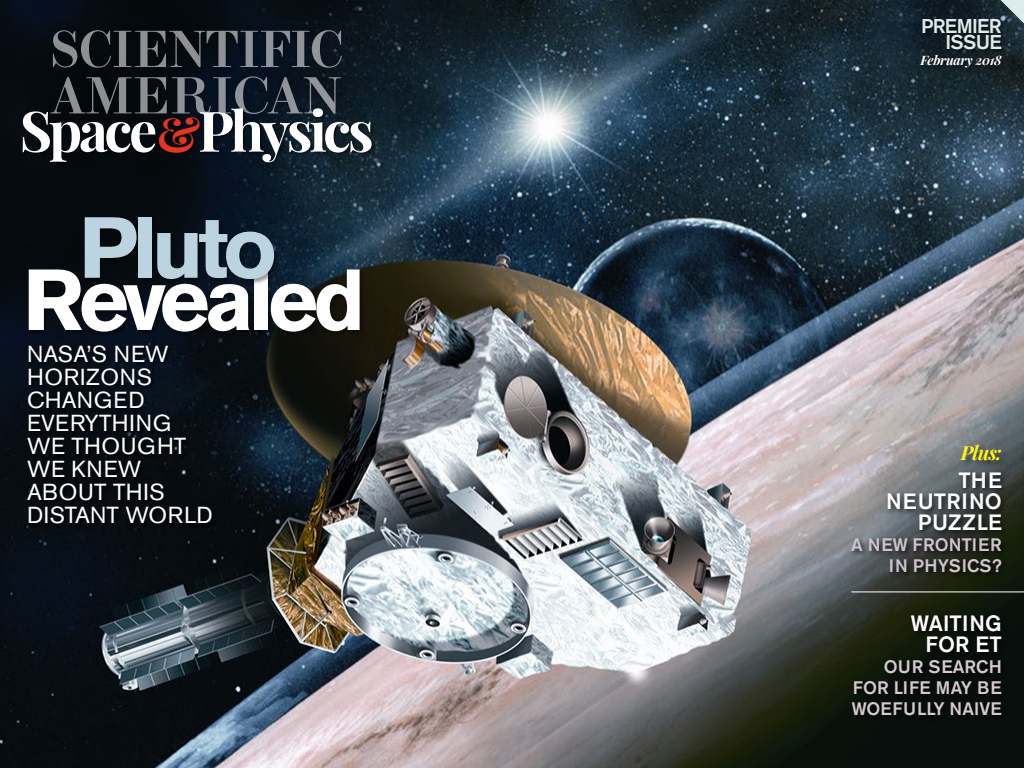
<style>
.page{position:relative;width:1024px;height:768px;background:#fff}
.page>*{position:absolute;margin:0;border:0;box-sizing:border-box;transform-origin:0 0}
.t1{font:700 85.7px "Akzidenz Grotesk BE";letter-spacing:-.06em;color:#fff}
.t2{font:700 85.7px "Akzidenz Grotesk BE";letter-spacing:-.065em;color:#bcd4df}
.t3{font:700 56px "Playfair Display";letter-spacing:-.06em;color:#fff}
.t4{font:23px/23px "Akzidenz Grotesk BE";letter-spacing:.025em;color:#fff}
.t5{font:500 22px/21px "Akzidenz Grotesk BE";letter-spacing:.035em;color:#fff;text-align:right}
.t6{font:500 22px/21px "Akzidenz Grotesk BE";letter-spacing:.005em;color:#fff;text-align:right}
.t7{font:500 19.8px/16.5px "Akzidenz Grotesk BE";letter-spacing:-.035em;color:#ddebec;text-align:right}
.t8{font:italic 700 19.5px "Playfair Display";color:#fff218}
.t9{font:500 18px/21px "Akzidenz Grotesk BE";letter-spacing:.005em;color:#d5c9cd;text-align:justify}
.t10{font:500 18px/21px "Akzidenz Grotesk BE";letter-spacing:.005em;color:#d0c4ce;text-align:right}
.t11{font:italic 700 13px "Playfair Display";letter-spacing:-.025em;color:#fff}
.s1{font-size:48.1px;color:#e63323}
</style>
<div class="page">
<img style="left:0;top:0;width:1024px;height:768px">
<div style="left:44px;top:23px;width:304px;height:98px;background:#000;opacity:.35"></div>
<svg style="left:53px;top:30px;width:289px;height:38px;background:#30363c"></svg>
<svg style="left:50px;top:76px;width:291px;height:31px;background:#2d343c"></svg>
<div style="left:23px;top:107px;width:352px;height:58px;background:#000;opacity:.4"></div>
<div style="left:28px;top:269px;width:337px;height:68px;background:#000;opacity:.4"></div>
<div style="left:84px;top:217px;width:196px;height:68px;background:#000;opacity:.4"></div>
<div style="left:26px;top:345px;width:191px;height:184px;background:#000;opacity:.75"></div>
<div style="left:849px;top:469px;width:160px;height:110px;background:#000;opacity:.75"></div>
<div style="left:849px;top:612px;width:160px;height:110px;background:#000;opacity:.75"></div>
<hr style="left:851px;top:592px;width:173px;height:1px;background:#fff">
<div style="left:960px;top:443px;width:49px;height:25px;background:#000;opacity:.4"></div>
<div style="left:920px;top:18px;width:86px;height:54px;background:#000;opacity:.4"></div>
<svg style="left:1000px;top:0;width:24px;height:24px"></svg>
<h2 class="t3" style="left:20px;top:95px;width:356px">Space<span class="s1">&amp;</span>Physics</h2>
<h1 class="t2" style="left:79px;top:198px;width:199px">Pluto</h1>
<h1 class="t1" style="left:23px;top:251px;width:344px">Revealed</h1>
<p class="t4" style="left:27px;top:343px;width:187px">NASA’S NEW<br>HORIZONS<br>CHANGED<br>EVERYTHING<br>WE THOUGHT<br>WE KNEW<br>ABOUT THIS<br>DISTANT WORLD</p>
<p class="t7" style="left:921px;top:17px;width:82px">PREMIER<br>ISSUE</p>
<p class="t11" style="left:920px;top:51px;width:83px">February 2018</p>
<p class="t8" style="left:961px;top:439px;width:42px">Plus:</p>
<p class="t5" style="left:886px;top:470px;width:117px">THE<br>NEUTRINO<br>PUZZLE</p>
<p class="t10" style="left:851px;top:534px;width:152px">A NEW FRONTIER<br>IN PHYSICS?</p>
<p class="t6" style="left:911px;top:613px;width:93px">WAITING<br>FOR ET</p>
<p class="t9" style="left:852px;top:656px;width:151px;text-indent:32px">OUR SEARCH FOR LIFE MAY BE WOEFULLY NAIVE</p>
</div>
